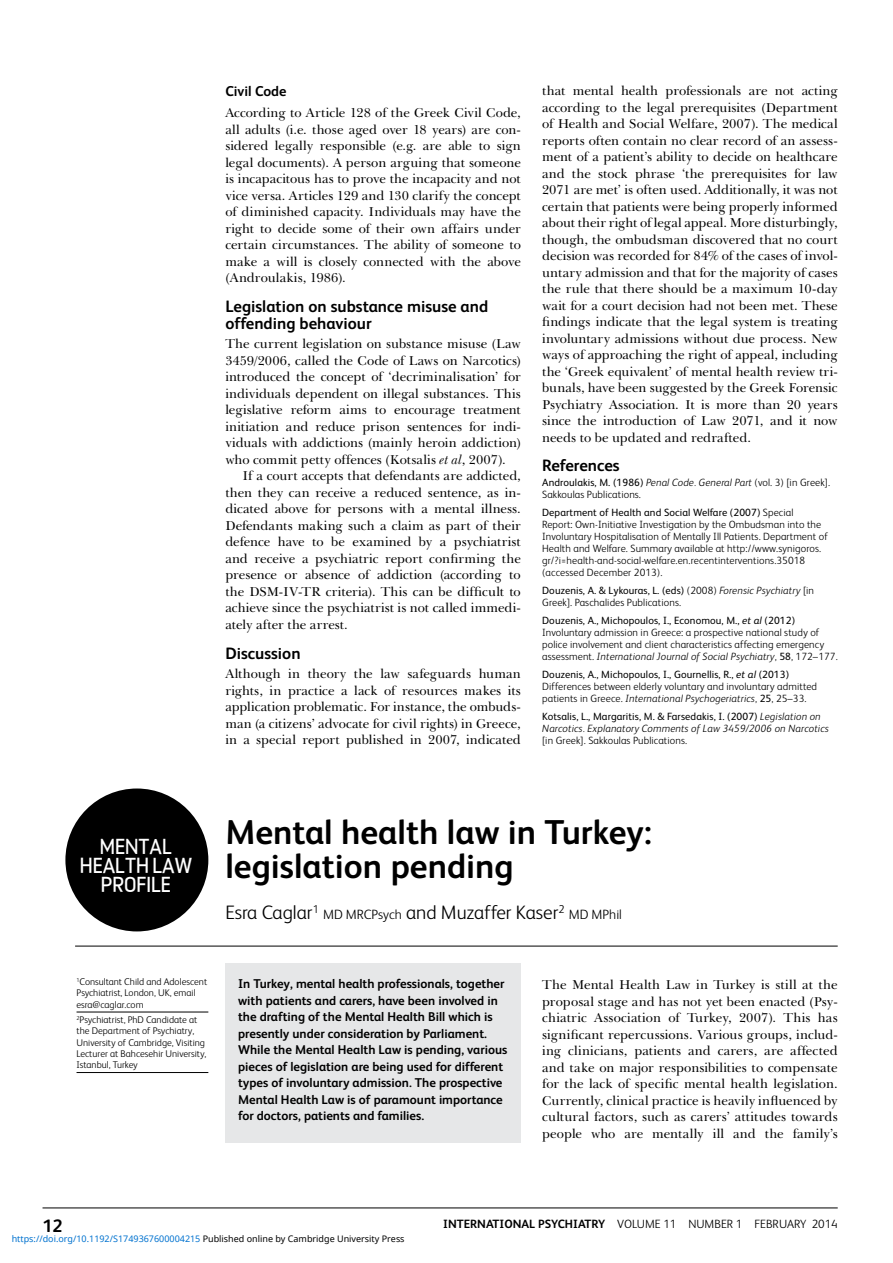
<style>
.page{position:relative;width:893px;height:1263px;background:#fff}
.page>*{position:absolute;margin:0;border:0;box-sizing:border-box;transform-origin:0 0}
.t1{font:700 34.5px/34.5px "FS Albert";color:#000}
.t2{font:24.3px/19.5px "FS Dillonv 1.01";color:#fff;text-align:center}
.t3{font:300 19.5px "FS Albert";color:#000}
.t4{font:700 18px "FS Albert";color:#000}
.t5{font:700 16.5px/16.5px "FS Albert";color:#000}
.t6{font:700 14.25px "FS Albert";color:#000}
.t7{font:300 13.5px "FS Albert";color:#000}
.t8{font:13.2px/16.5px "Baskerville BT";color:#000;text-align:justify}
.t9{font:700 12.75px/16.5px "FS Albert";color:#000}
.t10{font:700 12px "FS Albert";color:#000}
.t11{font:300 12px "FS Albert";color:#000}
.t12{font:300 10.5px/12px "FS Albert";letter-spacing:.01em;color:#000}
.t13{font:italic 300 10.5px/12px "FS Albert";letter-spacing:.01em;color:#000}
.t14{font:300 9.75px/11.2px "FS Albert";color:#000}
.t15{font:9px "Noto Sans";color:#0172cf}
.s1{font-style:italic}
.s2{font-weight:400}
.s3{font-weight:400;font-style:italic}
.s4{font-weight:400;font-style:normal}
.s5{font-size:13.5px}
.s6{font-weight:300}
.s7{color:#000}
</style>
<div class="page">
<hr style="left:43px;top:1208px;width:795px;height:1px;background:#000">
<div style="left:225px;top:964px;width:296px;height:179px;background:#e6e7e8"></div>
<hr style="left:77px;top:1012px;width:131px;height:1px;background:#000">
<hr style="left:77px;top:1072px;width:131px;height:1px;background:#000">
<hr style="left:75px;top:946px;width:763px;height:1px;background:#000">
<div style="left:65px;top:788px;width:143px;height:143px;background:#000;border-radius:50%"></div>
<p class="t6" style="left:225px;top:81px;width:63px">Civil Code</p>
<p class="t8" style="left:225px;top:104px;width:297px">According to Article 128 of the Greek Civil Code, all adults (i.e. those aged over 18 years) are con&shy;sidered legally responsible (e.g. are able to sign legal documents). A person arguing that someone is incapacitous has to prove the incapacity and not vice versa. Articles 129 and 130 clarify the concept of diminished capacity. Individuals may have the right to decide some of their own affairs under certain circumstances. The ability of someone to make a will is closely connected with the above (Androulakis, 1986).</p>
<p class="t5" style="left:225px;top:297px;width:264px">Legislation on substance misuse and offending behaviour</p>
<p class="t8" style="left:225px;top:335px;width:297px">The current legislation on substance misuse (Law 3459/2006, called the Code of Laws on Narcotics) introduced the concept of ‘decriminalisation’ for individuals dependent on illegal substances. This legislative reform aims to encourage treatment initiation and reduce prison sentences for indi&shy;viduals with addictions (mainly heroin addiction) who commit petty offences (Kotsalis <span class="s1">et al</span>, 2007).</p>
<p class="t8" style="left:225px;top:467px;width:297px;text-indent:17px">If a court accepts that defendants are addicted, then they can receive a reduced sentence, as in&shy;dicated above for persons with a mental illness.<br>Defendants making such a claim as part of their defence have to be examined by a psychiatrist and receive a psychiatric report confirming the presence or absence of addiction (according to the DSM-IV-TR criteria). This can be difficult to achieve since the psychiatrist is not called immedi&shy;ately after the arrest.</p>
<p class="t5" style="left:225px;top:644px;width:77px">Discussion</p>
<p class="t8" style="left:225px;top:665px;width:297px">Although in theory the law safeguards human rights, in practice a lack of resources makes its application problematic. For instance, the ombuds&shy;man (a citizens’ advocate for civil rights) in Greece, in a special report published in 2007, indicated</p>
<p class="t8" style="left:542px;top:83px;width:297px">that mental health professionals are not acting according to the legal prerequisites (Department of Health and Social Welfare, 2007). The medical reports often contain no clear record of an assess&shy;ment of a patient’s ability to decide on healthcare and the stock phrase ‘the prerequisites for law 2071 are met’ is often used. Additionally, it was not certain that patients were being properly informed about their right of legal appeal. More disturbingly, though, the ombudsman discovered that no court decision was recorded for 84% of the cases of invol&shy;untary admission and that for the majority of cases the rule that there should be a maximum 10-day wait for a court decision had not been met. These findings indicate that the legal system is treating involuntary admissions without due process. New ways of approaching the right of appeal, including the ‘Greek equivalent’ of mental health review tri&shy;bunals, have been suggested by the Greek Forensic Psychiatry Association. It is more than 20 years since the introduction of Law 2071, and it now needs to be updated and redrafted.</p>
<p class="t5" style="left:542px;top:456px;width:79px">References</p>
<p class="t12" style="left:542px;top:475px;width:289px"><span class="s2">Androulakis, M. (1986)</span> <span class="s1">Penal Code. General Part</span> (vol. 3) [in Greek].<br>Sakkoulas Publications.</p>
<p class="t12" style="left:542px;top:505px;width:287px"><span class="s2">Department of Health and Social Welfare (2007)</span> Special<br>Report: Own-Initiative Investigation by the Ombudsman into the Involuntary Hospitalisation of Mentally Ill Patients. Department of Health and Welfare. Summary available at http://www.synigoros. gr/?i=health-and-social-welfare.en.recentinterventions.35018 (accessed December 2013).</p>
<p class="t12" style="left:542px;top:583px;width:273px"><span class="s2">Douzenis, A. &amp; Lykouras, L. (eds)</span> (2008) <span class="s1">Forensic Psychiatry</span> [in<br>Greek]. Paschalides Publications.</p>
<p class="t12" style="left:542px;top:613px;width:297px"><span class="s2">Douzenis, A., Michopoulos, I., Economou, M.,</span> <span class="s3">et al</span> <span class="s2">(2012)<br></span>Involuntary admission in Greece: a prospective national study of police involvement and client characteristics affecting emergency assessment. <span class="s1">International Journal of Social Psychiatry</span>, <span class="s2">58</span>, 172–177.</p>
<p class="t12" style="left:542px;top:667px;width:276px"><span class="s2">Douzenis, A., Michopoulos, I., Gournellis, R.,</span> <span class="s3">et al</span> <span class="s2">(2013)<br></span>Differences between elderly voluntary and involuntary admitted patients in Greece. <span class="s1">International Psychogeriatrics</span>, <span class="s2">25</span>, 25–33.</p>
<p class="t13" style="left:542px;top:709px;width:288px"><span class="s4">Kotsalis, L., Margaritis, M. &amp; Farsedakis, I. (2007)</span> Legislation on<br>Narcotics. Explanatory Comments of Law 3459/2006 on Narcotics</p>
<p class="t12" style="left:542px;top:733px;width:147px">[in Greek]. Sakkoulas Publications.</p>
<h2 class="t2" style="left:80px;top:834px;width:114px">MENTAL<br>HEALTH LAW<br>PROFILE</h2>
<h1 class="t1" style="left:225px;top:813px;width:428px">Mental health law in Turkey: legislation pending</h1>
<h3 class="t3" style="left:225px;top:900px;width:341px">Esra Caglar<sup>1</sup> <span class="s5">MD MRCPsych</span> and Muzaffer Kaser<sup>2</sup></h3>
<p class="t7" style="left:569px;top:906px;width:55px">MD MPhil</p>
<p class="t14" style="left:77px;top:975px;width:132px"><sup>1</sup>Consultant Child and Adolescent<br>Psychiatrist, London, UK, email esra@caglar.com</p>
<p class="t14" style="left:77px;top:1014px;width:131px"><sup>2</sup>Psychiatrist, PhD Candidate at the Department of Psychiatry,<br>University of Cambridge, Visiting<br>Lecturer at Bahcesehir University,<br>Istanbul, Turkey</p>
<p class="t9" style="left:238px;top:975px;width:271px">In Turkey, mental health professionals, together with patients and carers, have been involved in the drafting of the Mental Health Bill which is presently under consideration by Parliament.<br>While the Mental Health Law is pending, various pieces of legislation are being used for different types of involuntary admission. The prospective Mental Health Law is of paramount importance for doctors, patients and families.</p>
<p class="t8" style="left:542px;top:976px;width:297px">The Mental Health Law in Turkey is still at the proposal stage and has not yet been enacted (Psy&shy;chiatric Association of Turkey, 2007). This has significant repercussions. Various groups, includ&shy;ing clinicians, patients and carers, are affected and take on major responsibilities to compensate for the lack of specific mental health legislation.<br>Currently, clinical practice is heavily influenced by cultural factors, such as carers’ attitudes towards people who are mentally ill and the family’s</p>
<h3 class="t4" style="left:43px;top:1214px;width:22px">12</h3>
<p class="t10" style="left:443px;top:1215px;width:325px">International Psychiatry <span class="s6">Volume 11 Number 1 FEBRU</span></p>
<p class="t11" style="left:787px;top:1215px;width:52px">ARY 2014</p>
<p class="t15" style="left:12px;top:1232px;width:394px">https://doi.org/10.1192/S1749367600004215 <span class="s7">Published online by Cambridge University Press</span></p>
</div>
